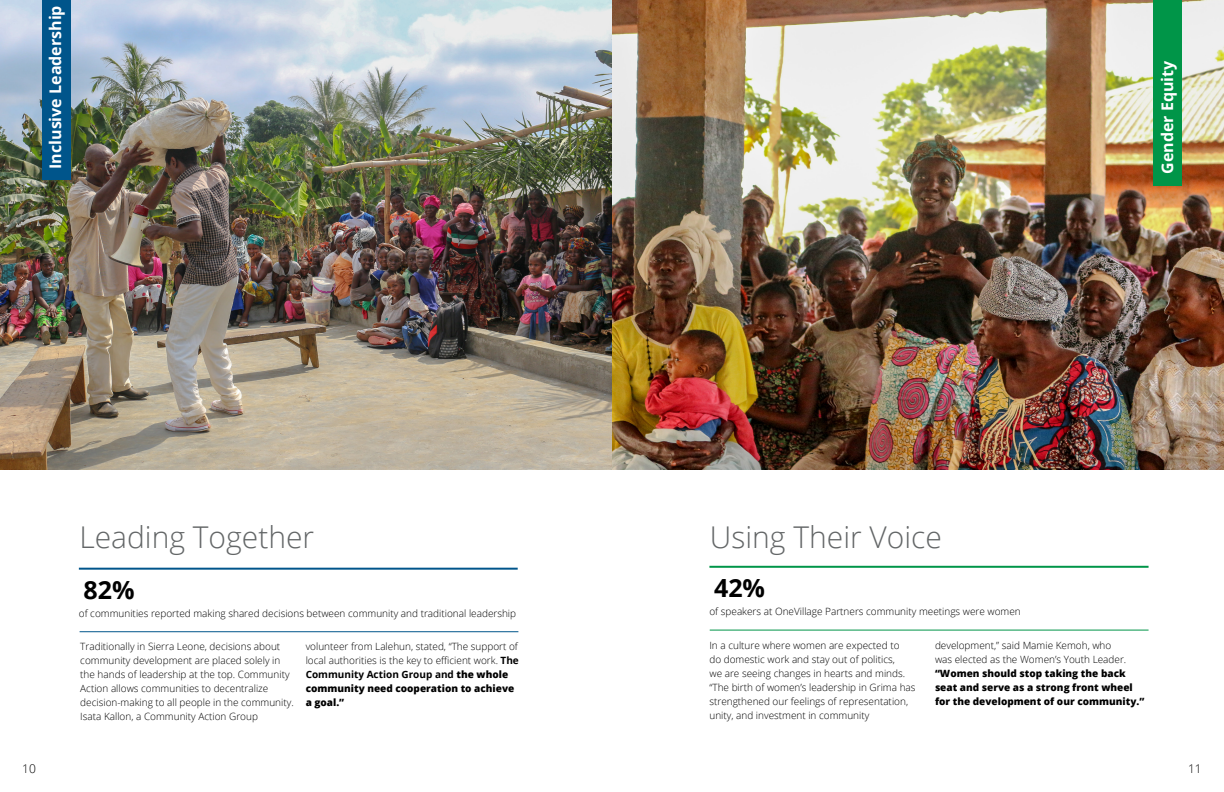
<style>
.page{position:relative;width:1224px;height:792px;background:#fff}
.page>*{position:absolute;margin:0;border:0;box-sizing:border-box;transform-origin:0 0}
.H-2{font:300 30px "Open Sans";color:#636667}
.t1{font:700 25px "Open Sans";color:#000}
.t2{font:700 16px "Open Sans";color:#fff}
.t3{font:300 12px "Open Sans";color:#000}
.Body{font:300 10px/14px "Open Sans";color:#000}
.Body-2{font:800 10px/14px "Open Sans";color:#000}
.s1{font-weight:700}
.s2{font-weight:800}
.s3{font-weight:300}
</style>
<div class="page">
<img style="left:0;top:0;width:1224px;height:469px">
<hr style="left:79px;top:568px;width:439px;height:2px;background:#00558b">
<hr style="left:80px;top:631px;width:438px;height:1px;background:#00558b">
<div style="left:42px;top:0;width:29px;height:180px;background:#00558b"></div>
<hr style="left:709px;top:566px;width:440px;height:2px;background:#009548">
<hr style="left:710px;top:630px;width:439px;height:1px;background:#009548">
<div style="left:1153px;top:0;width:29px;height:185px;background:#009548"></div>
<p class="t2" style="left:44px;top:169px;width:165px;rotate:-90deg">Inclusive Leadership</p>
<p class="H-2" style="left:79px;top:517px;width:236px">Leading Together</p>
<p class="t1" style="left:84px;top:572px;width:53px">82%</p>
<p class="Body" style="left:79px;top:606px;width:439px">of communities reported making shared decisions between community and traditional leadership</p>
<p class="Body" style="left:80px;top:639px;width:215px">Traditionally in Sierra Leone, decisions about community development are placed solely in the hands of leadership at the top. Community Action allows communities to decentralize decision-making to all people in the community.<br>Isata Kallon, a Community Action Group</p>
<p class="Body" style="left:306px;top:639px;width:215px">volunteer from Lalehun, stated, “The support of local authorities is the key to efficient work. <span class="s1">The Community Action Group and</span> <span class="s2">the whole community need cooperation to achieve a goal.”</span></p>
<p class="t2" style="left:1156px;top:174px;width:115px;rotate:-90deg">Gender Equity</p>
<p class="H-2" style="left:710px;top:517px;width:234px">Using Their Voice</p>
<p class="t1" style="left:714px;top:570px;width:53px">42%</p>
<p class="Body" style="left:709px;top:604px;width:313px">of speakers at OneVillage Partners community meetings were women</p>
<p class="Body" style="left:709px;top:638px;width:208px">In a culture where women are expected to<br>do domestic work and stay out of politics,<br>we are seeing changes in hearts and minds. “The birth of women’s leadership in Grima has strengthened our feelings of representation, unity, and investment in community</p>
<p class="Body-2" style="left:935px;top:637px;width:211px"><span class="s3">development,” said Mamie Kemoh, who<br>was elected as the Women’s Youth Leader. </span>“Women should stop taking the back seat and serve as a strong front wheel for the development of our community.”</p>
<p class="t3" style="left:22px;top:761px;width:15px">10</p>
<p class="t3" style="left:1188px;top:761px;width:15px">11</p>
</div>
